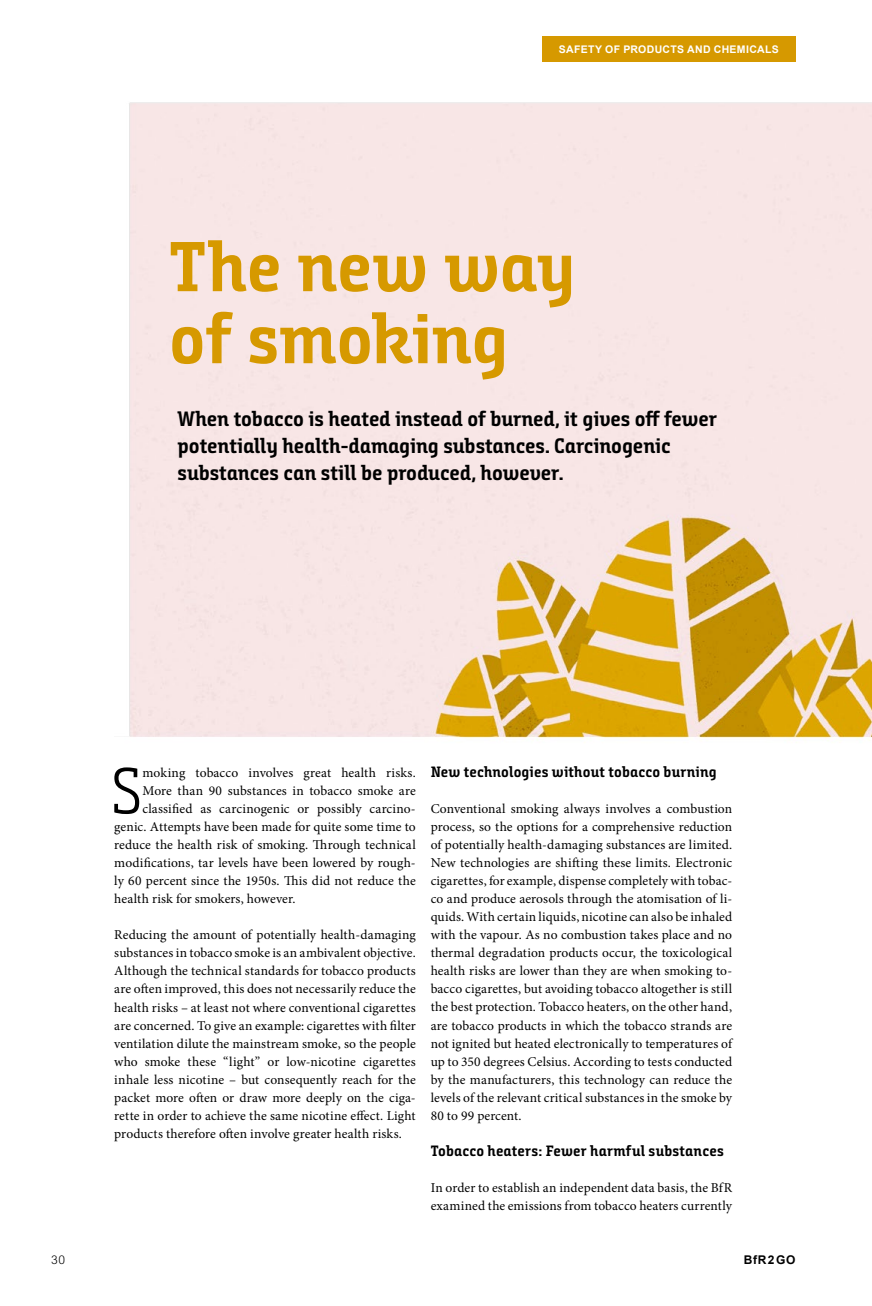
<style>
.page{position:relative;width:872px;height:1306px;background:#fff}
.page>*{position:absolute;margin:0;border:0;box-sizing:border-box;transform-origin:0 0}
.t1{font:70.5px/72px "Bunday Slab Bold Up";letter-spacing:-.005em;color:#d69900}
.t2{font:65.1px "Bunday Slab Semi Light Up";color:#000}
.t3{font:21px/27px "Bunday Slab Bold Up";letter-spacing:-.005em;color:#000}
.t4{font:15px "Bunday Slab Bold Up";letter-spacing:.01em;color:#000}
.t5{font:13.5px/18px "Minion Pro";letter-spacing:.005em;color:#000;text-align:justify}
.t6{font:700 12px "Arial";color:#000}
.t7{font:300 12px "Arial MT Std";color:#000}
.t8{font:700 10.5px "Arial";letter-spacing:.03em;color:#fff}
</style>
<div class="page">
<img style="left:129px;top:36px;width:743px;height:705px">
<div style="left:542px;top:37px;width:253px;height:25px;background:#d69900"></div>
<p class="t8" style="left:559px;top:43px;width:221px">SAFETY OF PRODUCTS AND CHEMICALS</p>
<h1 class="t1" style="left:169px;top:231px;width:408px">The new way of smoking</h1>
<h3 class="t3" style="left:178px;top:405px;width:541px">When tobacco is heated instead of burned, it gives off fewer potentially health-damaging substances. Carcinogenic substances can still be produced, however.</h3>
<h2 class="t2" style="left:111px;top:752px;width:33px">S</h2>
<p class="t5" style="left:142px;top:764px;width:275px">moking tobacco involves great health risks.</p>
<p class="t5" style="left:142px;top:782px;width:275px">More than 90 substances in tobacco smoke are</p>
<p class="t5" style="left:142px;top:800px;width:275px">classified as carcinogenic or possibly carcino-</p>
<p class="t5" style="left:114px;top:818px;width:303px">genic. Attempts have been made for quite some time to</p>
<p class="t5" style="left:114px;top:836px;width:303px">reduce the health risk of smoking. Through technical</p>
<p class="t5" style="left:114px;top:854px;width:303px">modifications, tar levels have been lowered by rough-</p>
<p class="t5" style="left:114px;top:872px;width:303px">ly 60 percent since the 1950s. This did not reduce the</p>
<p class="t5" style="left:114px;top:890px;width:183px">health risk for smokers, however.</p>
<p class="t5" style="left:114px;top:926px;width:303px">Reducing the amount of potentially health-damaging substances in tobacco smoke is an ambivalent objective.<br>Although the technical standards for tobacco products are often improved, this does not necessarily reduce the health risks – at least not where conventional cigarettes are concerned. To give an example: cigarettes with filter ventilation dilute the mainstream smoke, so the people who smoke these “light” or low-nicotine cigarettes inhale less nicotine – but consequently reach for the packet more often or draw more deeply on the ciga&shy;rette in order to achieve the same nicotine effect. Light products therefore often involve greater health risks.</p>
<p class="t4" style="left:431px;top:763px;width:287px">New technologies without tobacco burning</p>
<p class="t5" style="left:431px;top:800px;width:303px">Conventional smoking always involves a combustion process, so the options for a comprehensive reduction of potentially health-damaging substances are limited.<br>New technologies are shifting these limits. Electronic cigarettes, for example, dispense completely with tobac&shy;co and produce aerosols through the atomisation of li&shy;quids. With certain liquids, nicotine can also be inhaled with the vapour. As no combustion takes place and no thermal degradation products occur, the toxicological health risks are lower than they are when smoking to&shy;bacco cigarettes, but avoiding tobacco altogether is still the best protection. Tobacco heaters, on the other hand, are tobacco products in which the tobacco strands are not ignited but heated electronically to temperatures of up to 350 degrees Celsius. According to tests conducted by the manufacturers, this technology can reduce the levels of the relevant critical substances in the smoke by 80 to 99 percent.</p>
<p class="t4" style="left:431px;top:1141px;width:294px">Tobacco heaters: Fewer harmful substances</p>
<p class="t5" style="left:431px;top:1178px;width:303px">In order to establish an independent data basis, the BfR examined the emissions from tobacco heaters currently</p>
<p class="t7" style="left:51px;top:1252px;width:15px">30</p>
<p class="t6" style="left:744px;top:1251px;width:53px">BfR 2 GO</p>
</div>
